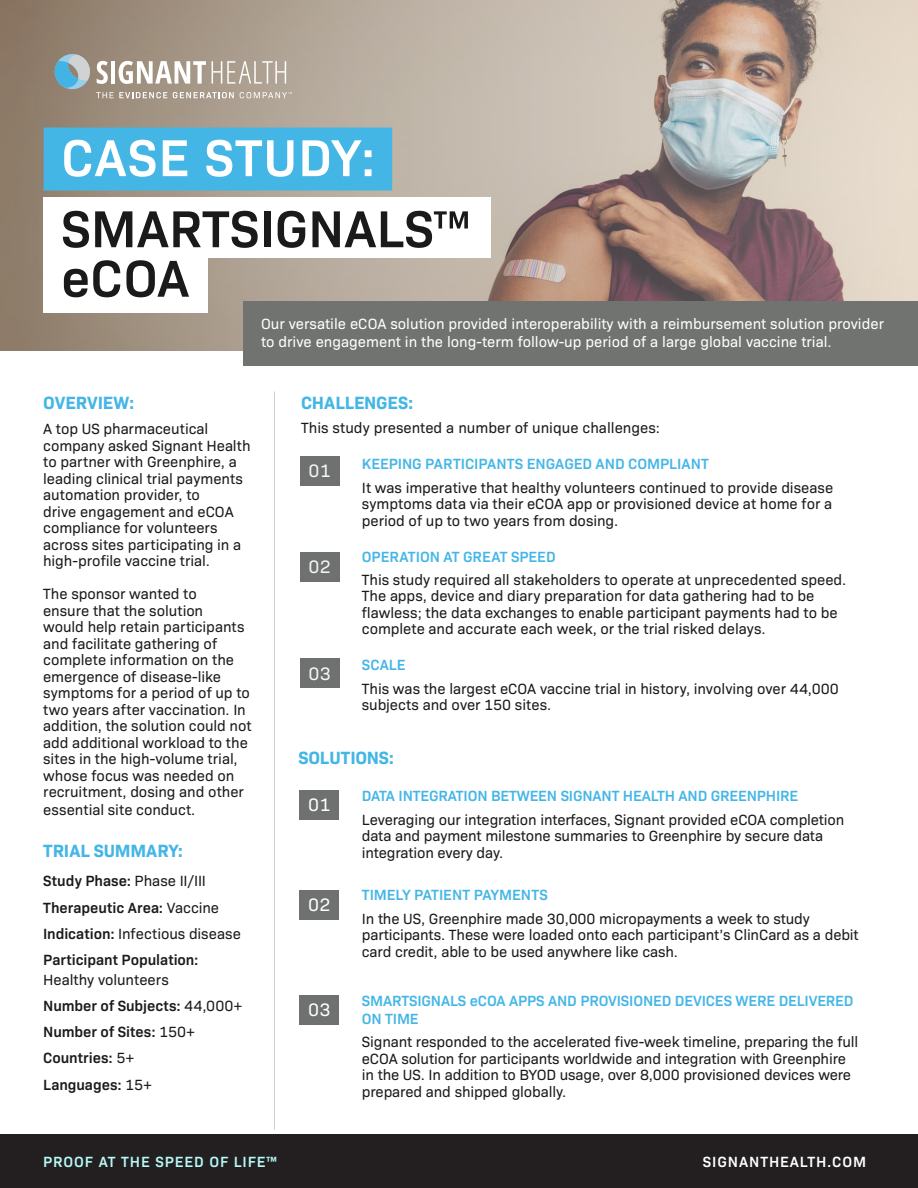
<style>
.page{position:relative;width:918px;height:1188px;background:#fff}
.page>*{position:absolute;margin:0;border:0;box-sizing:border-box;transform-origin:0 0}
.H1_Headline{font:600 52.8px/49.5px "Bio Sans";color:#1a1a1a}
.H1_Headline-2{font:600 52.8px "Bio Sans";letter-spacing:.02em;color:#fff}
.H2_Headline{font:18.3px "Bio Sans";color:#fff}
.H2_Headline-2{font:18.3px "Bio Sans";color:#f6f6f6}
.Body_Copy_-_10_14{font:700 18px "Bio Sans";color:#44b6e6}
.Body_Copy_-_10_14-2{font:15px/16.5px "Bio Sans";letter-spacing:-.005em;color:#1a1a1a}
.Body_Copy_-_10_14-3{font:600 15px/18px "Bio Sans";letter-spacing:-.01em;color:#44b6e6}
.t1{font:15px/18px "Bio Sans";color:#fff}
.Body_Copy_-_10_14-4{font:600 15px/19.5px "Bio Sans";color:#1a1a1a}
.H5_Subhead{font:15px "Bio Sans";color:#1a1a1a}
.t2{font:600 15px "Bio Sans";letter-spacing:.06em;color:#b6f9f6}
.t3{font:600 15px "Bio Sans";letter-spacing:.06em;color:#fff}
.s1{font-weight:400}
.s2{font-weight:600}
</style>
<div class="page">
<svg style="left:0;top:0;width:918px;height:351px;background:#b5a599"></svg>
<svg style="left:55px;top:54px;width:237px;height:44px;background:#b2ada4"></svg>
<div style="left:44px;top:198px;width:447px;height:60px;background:#fff"></div>
<div style="left:44px;top:253px;width:164px;height:60px;background:#fff"></div>
<div style="left:44px;top:128px;width:348px;height:63px;background:#44b6e6"></div>
<div style="left:0;top:1134px;width:918px;height:54px;background:#231f20"></div>
<div style="left:300px;top:790px;width:39px;height:29px;background:#6f7171"></div>
<div style="left:300px;top:995px;width:39px;height:30px;background:#6f7171"></div>
<div style="left:300px;top:890px;width:39px;height:29px;background:#6f7171"></div>
<div style="left:300px;top:456px;width:39px;height:30px;background:#6f7171"></div>
<div style="left:300px;top:659px;width:39px;height:29px;background:#6f7171"></div>
<div style="left:300px;top:552px;width:39px;height:29px;background:#6f7171"></div>
<div style="left:243px;top:301px;width:675px;height:64px;background:#717371"></div>
<p class="H1_Headline-2" style="left:61px;top:118px;width:316px">CASE STUDY:</p>
<p class="H1_Headline" style="left:61px;top:200px;width:410px">SMARTSIGNALS<span class="s1">™ </span>eCOA</p>
<p class="t1" style="left:261px;top:313px;width:625px">Our versatile eCOA solution provided interoperability with a reimbursement solution provider to drive engagement in the long-term follow-up period of a large global vaccine trial.</p>
<p class="Body_Copy_-_10_14" style="left:43px;top:389px;width:93px">OVERVIEW:</p>
<p class="Body_Copy_-_10_14-2" style="left:43px;top:419px;width:209px">A top US pharmaceutical company asked Signant Health to partner with Greenphire, a leading clinical trial payments automation provider, to<br>drive engagement and eCOA compliance for volunteers across sites participating in a high-profile vaccine trial.</p>
<p class="Body_Copy_-_10_14-2" style="left:43px;top:584px;width:210px">The sponsor wanted to<br>ensure that the solution<br>would help retain participants and facilitate gathering of complete information on the emergence of disease-like symptoms for a period of up to two years after vaccination. In addition, the solution could not add additional workload to the sites in the high-volume trial, whose focus was needed on recruitment, dosing and other</p>
<p class="Body_Copy_-_10_14-2" style="left:43px;top:800px;width:154px">essential site conduct.</p>
<p class="Body_Copy_-_10_14" style="left:43px;top:837px;width:142px">TRIAL SUMMARY:</p>
<p class="Body_Copy_-_10_14-4" style="left:43px;top:870px;width:164px">Study Phase: <span class="s1">Phase II/III</span></p>
<p class="Body_Copy_-_10_14-4" style="left:43px;top:896px;width:177px">Therapeutic Area: <span class="s1">Vaccine</span></p>
<p class="Body_Copy_-_10_14-2" style="left:43px;top:924px;width:199px"><span class="s2">Indication:</span> Infectious disease</p>
<p class="Body_Copy_-_10_14-4" style="left:43px;top:949px;width:157px">Participant Population:<br><span class="s1">Healthy volunteers</span></p>
<p class="Body_Copy_-_10_14-4" style="left:43px;top:995px;width:201px">Number of Subjects: <span class="s1">44,000+</span></p>
<p class="Body_Copy_-_10_14-4" style="left:43px;top:1021px;width:153px">Number of Sites: <span class="s1">150+</span></p>
<p class="Body_Copy_-_10_14-4" style="left:43px;top:1047px;width:93px">Countries: <span class="s1">5+</span></p>
<p class="Body_Copy_-_10_14-4" style="left:43px;top:1073px;width:111px">Languages: <span class="s1">15+</span></p>
<p class="Body_Copy_-_10_14" style="left:301px;top:389px;width:114px">CHALLENGES:</p>
<p class="H5_Subhead" style="left:301px;top:417px;width:361px">This study presented a number of unique challenges:</p>
<p class="Body_Copy_-_10_14-3" style="left:362px;top:454px;width:349px">KEEPING PARTICIPANTS ENGAGED AND COMPLIANT</p>
<p class="Body_Copy_-_10_14-2" style="left:362px;top:478px;width:473px;text-align:justify">It was imperative that healthy volunteers continued to provide disease symptoms data via their eCOA app or provisioned device at home for a period of up to two years from dosing.</p>
<p class="Body_Copy_-_10_14-3" style="left:362px;top:546px;width:195px">OPERATION AT GREAT SPEED</p>
<p class="Body_Copy_-_10_14-2" style="left:362px;top:570px;width:486px">This study required all stakeholders to operate at unprecedented speed.<br>The apps, device and diary preparation for data gathering had to be flawless; the data exchanges to enable participant payments had to be complete and accurate each week, or the trial risked delays.</p>
<p class="Body_Copy_-_10_14-3" style="left:362px;top:655px;width:45px">SCALE</p>
<p class="Body_Copy_-_10_14-2" style="left:362px;top:679px;width:479px">This was the largest eCOA vaccine trial in history, involving over 44,000 subjects and over 150 sites.</p>
<p class="Body_Copy_-_10_14" style="left:298px;top:744px;width:97px">SOLUTIONS:</p>
<p class="H2_Headline" style="left:308px;top:791px;width:24px">01</p>
<p class="H2_Headline-2" style="left:308px;top:457px;width:24px">01</p>
<p class="H2_Headline-2" style="left:308px;top:553px;width:24px">02</p>
<p class="H2_Headline-2" style="left:308px;top:660px;width:24px">03</p>
<p class="Body_Copy_-_10_14-3" style="left:362px;top:786px;width:438px">DATA INTEGRATION BETWEEN SIGNANT HEALTH AND GREENPHIRE</p>
<p class="Body_Copy_-_10_14-2" style="left:362px;top:810px;width:484px">Leveraging our integration interfaces, Signant provided eCOA completion data and payment milestone summaries to Greenphire by secure data integration every day.</p>
<p class="Body_Copy_-_10_14-3" style="left:362px;top:885px;width:188px">TIMELY PATIENT PAYMENTS</p>
<p class="Body_Copy_-_10_14-2" style="left:362px;top:909px;width:498px">In the US, Greenphire made 30,000 micropayments a week to study participants. These were loaded onto each participant’s ClinCard as a debit card credit, able to be used anywhere like cash.</p>
<p class="Body_Copy_-_10_14-3" style="left:362px;top:991px;width:493px">SMARTSIGNALS eCOA APPS AND PROVISIONED DEVICES WERE DELIVERED<br>ON TIME</p>
<p class="Body_Copy_-_10_14-2" style="left:362px;top:1033px;width:498px">Signant responded to the accelerated five-week timeline, preparing the full eCOA solution for participants worldwide and integration with Greenphire in the US. In addition to BYOD usage, over 8,000 provisioned devices were prepared and shipped globally.</p>
<p class="H2_Headline" style="left:308px;top:891px;width:24px">02</p>
<p class="H2_Headline" style="left:308px;top:996px;width:24px">03</p>
<p class="t2" style="left:43px;top:1150px;width:235px">PROOF AT THE SPEED OF LIFE™</p>
<p class="t3" style="left:703px;top:1150px;width:165px">SIGNANTHEALTH.COM</p>
</div>
